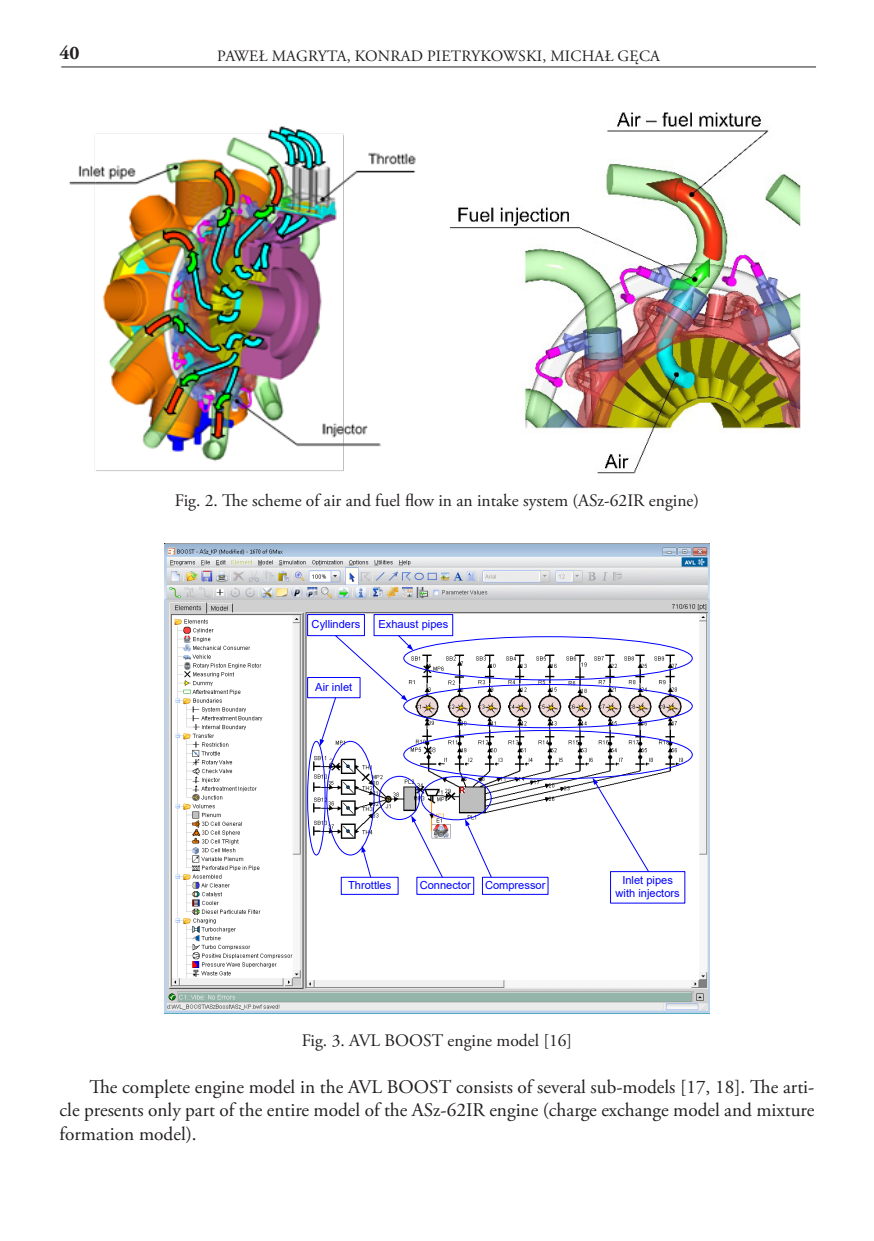
<style>
.page{position:relative;width:874px;height:1241px;background:#fff}
.page>*{position:absolute;margin:0;border:0;box-sizing:border-box;transform-origin:0 0}
.t1{font:19.25px/23.6px "Adobe Garamond Pro";color:#231f20;text-align:justify}
.t2{font:700 19.25px "Adobe Garamond Pro";color:#231f20}
.Ilustracje{font:17.5px "Adobe Garamond Pro";color:#231f20}
.t3{font:15.75px "Adobe Garamond Pro";letter-spacing:.015em;color:#231f20}
.t4{font:11.03px/13.3px "Arial";color:#00f;text-align:center}
</style>
<div class="page">
<hr style="left:61px;top:66px;width:754px;height:1px;background:#231f20">
<img style="left:69px;top:126px;width:347px;height:345px">
<img style="left:450px;top:112px;width:350px;height:361px">
<img style="left:164px;top:543px;width:545px;height:470px">
<div style="left:341px;top:876px;width:57px;height:18px;border:1px solid #00f"></div>
<svg style="left:361px;top:845px;width:10px;height:32px"></svg>
<div style="left:326px;top:741px;width:48px;height:114px;border:1px solid #00f;border-radius:50%"></div>
<div style="left:421px;top:776px;width:70px;height:43px;border:1px solid #00f;border-radius:50%"></div>
<div style="left:482px;top:876px;width:66px;height:18px;border:1px solid #00f"></div>
<svg style="left:464px;top:819px;width:28px;height:58px"></svg>
<div style="left:403px;top:684px;width:289px;height:43px;border:1px solid #00f;border-radius:50%"></div>
<div style="left:610px;top:871px;width:74px;height:32px;border:1px solid #00f"></div>
<svg style="left:592px;top:777px;width:57px;height:95px"></svg>
<div style="left:403px;top:730px;width:289px;height:49px;border:1px solid #00f;border-radius:50%"></div>
<div style="left:307px;top:614px;width:57px;height:21px;border:1px solid #00f"></div>
<div style="left:379px;top:776px;width:40px;height:43px;border:1px solid #00f;border-radius:50%"></div>
<div style="left:416px;top:876px;width:57px;height:18px;border:1px solid #00f"></div>
<svg style="left:411px;top:815px;width:32px;height:62px"></svg>
<div style="left:403px;top:636px;width:289px;height:44px;border:1px solid #00f;border-radius:50%"></div>
<div style="left:373px;top:614px;width:79px;height:21px;border:1px solid #00f"></div>
<div style="left:307px;top:741px;width:18px;height:114px;border:1px solid #00f;border-radius:50%"></div>
<div style="left:307px;top:677px;width:53px;height:20px;border:1px solid #00f"></div>
<svg style="left:320px;top:634px;width:93px;height:112px"></svg>
<p class="t2" style="left:60px;top:41px;width:22px">40</p>
<p class="t3" style="left:217px;top:47px;width:444px">PAWEŁ MAGRYTA, KONRAD PIETRYKOWSKI, MICHAŁ GĘCA</p>
<p class="Ilustracje" style="left:175px;top:490px;width:525px">Fig. 2. The scheme of air and fuel flow in an intake system (ASz-62IR engine)</p>
<p class="t4" style="left:311px;top:617px;width:50px">Cyllinders</p>
<p class="t4" style="left:378px;top:617px;width:71px">Exhaust pipes</p>
<p class="t4" style="left:315px;top:680px;width:38px">Air inlet</p>
<p class="t4" style="left:348px;top:878px;width:45px">Throttles</p>
<p class="t4" style="left:485px;top:878px;width:62px">Compressor</p>
<p class="t4" style="left:615px;top:873px;width:66px">Inlet pipes with injectors</p>
<p class="t4" style="left:419px;top:878px;width:53px">Connector</p>
<p class="Ilustracje" style="left:301px;top:1030px;width:272px">Fig. 3. AVL BOOST engine model [16]</p>
<p class="t1" style="left:60px;top:1075px;width:756px;text-indent:30px">The complete engine model in the AVL BOOST consists of several sub-models [17, 18]. The arti&shy;cle presents only part of the entire model of the ASz-62IR engine (charge exchange model and mixture formation model).</p>
</div>
